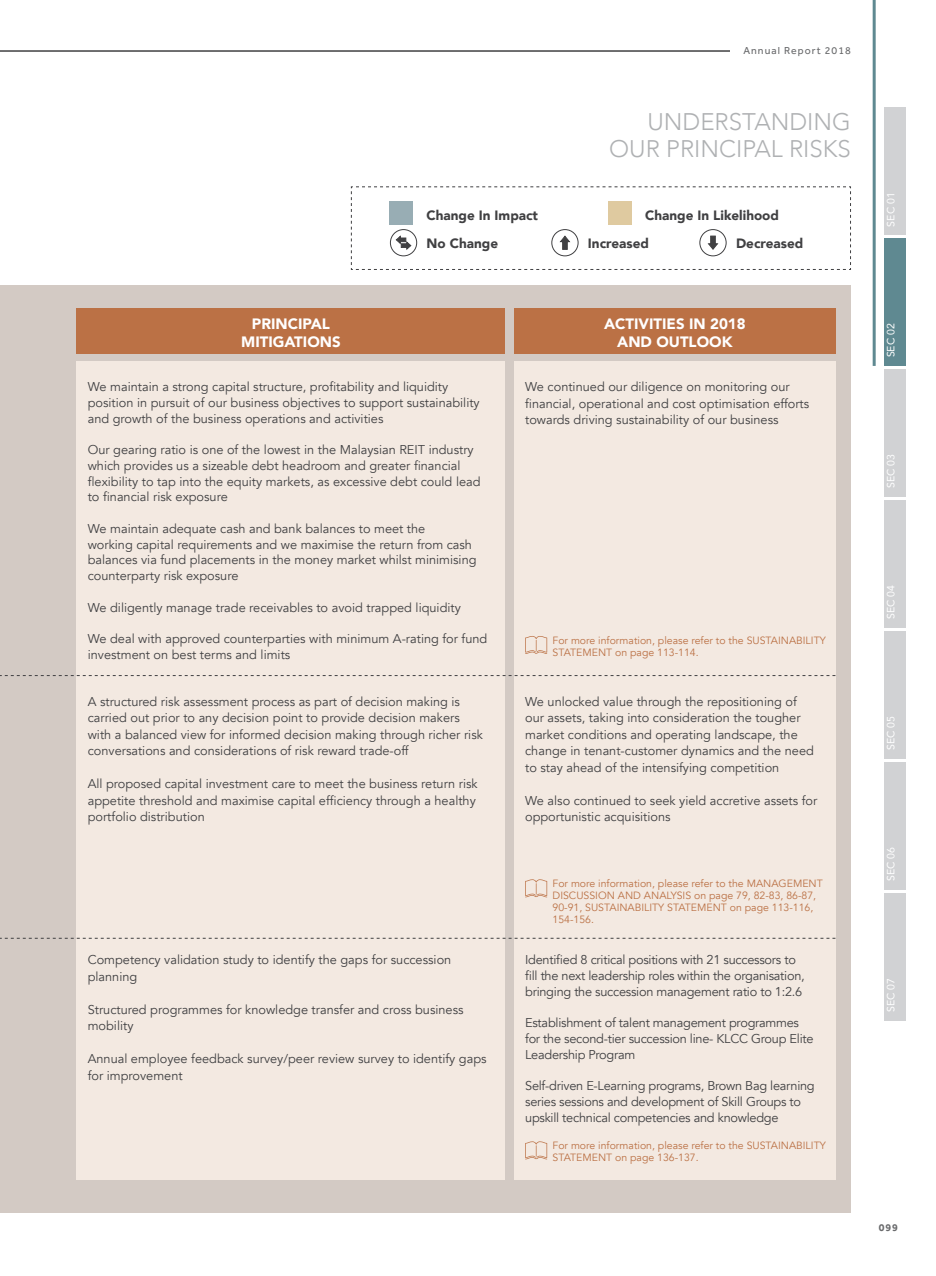
<style>
.page{position:relative;width:936px;height:1276px;background:#fff}
.page>*{position:absolute;margin:0;border:0;box-sizing:border-box;transform-origin:0 0}
.t1{font:300 24px/27px "Avenir";color:#afb1b3;text-align:right}
.t2{font:900 15px/18px "Avenir";color:#fff;text-align:center}
.t3{font:900 13.5px/27.9px "Avenir";color:#404042}
.t4{font:12.75px/16.5px "Avenir";color:#404042}
.t5{font:12.75px/15.8px "Avenir";letter-spacing:-.02em;color:#404042}
.t6{font:10.5px/12px "Avenir";color:#bb7145}
.t7{font:10.5px "Avenir";color:#fff}
.t8{font:10.5px "Effra";letter-spacing:.1em;color:#696a6c}
.t9{font:700 10.5px "Effra";color:#696a6c}
</style>
<div class="page">
<hr style="left:0;top:50px;width:730px;height:2px;background:#404042">
<div style="left:883px;top:108px;width:22px;height:127px;background:#d1d2d4"></div>
<div style="left:883px;top:239px;width:22px;height:127px;background:#5f8991"></div>
<div style="left:883px;top:370px;width:22px;height:127px;background:#d1d2d4"></div>
<div style="left:883px;top:500px;width:22px;height:128px;background:#d1d2d4"></div>
<div style="left:883px;top:631px;width:22px;height:127px;background:#d1d2d4"></div>
<hr style="left:872px;top:0;width:3px;height:366px;background:#5f8991">
<div style="left:883px;top:762px;width:22px;height:127px;background:#d1d2d4"></div>
<div style="left:883px;top:893px;width:22px;height:127px;background:#d1d2d4"></div>
<div style="left:0;top:285px;width:850px;height:927px;background:#d3cac4"></div>
<div style="left:77px;top:361px;width:428px;height:819px;background:#f3e9e1"></div>
<div style="left:514px;top:361px;width:321px;height:819px;background:#f3e9e1"></div>
<div style="left:77px;top:308px;width:428px;height:46px;background:#bb7145"></div>
<div style="left:514px;top:308px;width:321px;height:46px;background:#bb7145"></div>
<svg style="left:0;top:675px;width:835px;height:1px"></svg>
<svg style="left:0;top:938px;width:835px;height:1px"></svg>
<svg style="left:350px;top:186px;width:501px;height:84px"></svg>
<svg style="left:525px;top:636px;width:22px;height:18px"></svg>
<svg style="left:525px;top:1141px;width:22px;height:18px"></svg>
<svg style="left:525px;top:879px;width:22px;height:18px"></svg>
<p class="t8" style="left:743px;top:45px;width:109px">Annual Report 2018</p>
<p class="t3" style="left:426px;top:201px;width:113px">Change In Impact<br>No Change</p>
<h1 class="t1" style="left:609px;top:109px;width:243px">UNDERSTANDING<br>OUR PRINCIPAL RISKS</h1>
<p class="t3" style="left:645px;top:201px;width:135px">Change In Likelihood</p>
<p class="t3" style="left:588px;top:229px;width:63px">Increased</p>
<p class="t3" style="left:736px;top:229px;width:69px">Decreased</p>
<p class="t2" style="left:241px;top:314px;width:101px">PRINCIPAL<br>MITIGATIONS</p>
<p class="t2" style="left:604px;top:314px;width:143px">ACTIVITIES IN 2018<br>AND OUTLOOK</p>
<p class="t4" style="left:88px;top:379px;width:393px;line-height:15.8px">We maintain a strong capital structure, profitability and liquidity position in pursuit of our business objectives to support sustainability and growth of the business operations and activities</p>
<p class="t4" style="left:88px;top:442px;width:394px;line-height:15.8px">Our gearing ratio is one of the lowest in the Malaysian REIT industry which provides us a sizeable debt headroom and greater financial flexibility to tap into the equity markets, as excessive debt could lead to financial risk exposure</p>
<p class="t4" style="left:88px;top:521px;width:390px;line-height:15.8px">We maintain adequate cash and bank balances to meet the<br>working capital requirements and we maximise the return from cash balances via fund placements in the money market whilst minimising counterparty risk exposure</p>
<p class="t4" style="left:88px;top:599px;width:374px">We diligently manage trade receivables to avoid trapped liquidity</p>
<p class="t4" style="left:88px;top:631px;width:401px;line-height:15.8px">We deal with approved counterparties with minimum A-rating for fund investment on best terms and limits</p>
<p class="t4" style="left:88px;top:693px;width:396px">A structured risk assessment process as part of decision making is carried out prior to any decision point to provide decision makers with a balanced view for informed decision making through richer risk conversations and considerations of risk reward trade-off</p>
<p class="t4" style="left:88px;top:776px;width:391px">All proposed capital investment care to meet the business return risk appetite threshold and maximise capital efficiency through a healthy portfolio distribution</p>
<p class="t4" style="left:88px;top:951px;width:365px">Competency validation study to identify the gaps for succession planning</p>
<p class="t4" style="left:88px;top:1001px;width:377px">Structured programmes for knowledge transfer and cross business mobility</p>
<p class="t4" style="left:88px;top:1050px;width:400px">Annual employee feedback survey/peer review survey to identify gaps for improvement</p>
<p class="t4" style="left:525px;top:379px;width:285px">We continued our diligence on monitoring our financial, operational and cost optimisation efforts towards driving sustainability of our business</p>
<p class="t6" style="left:552px;top:634px;width:275px">For more information, please refer to the SUSTAINABILITY<br>STATEMENT on page 113-114.</p>
<p class="t4" style="left:525px;top:693px;width:290px">We unlocked value through the repositioning of our assets, taking into consideration the tougher market conditions and operating landscape, the change in tenant-customer dynamics and the need to stay ahead of the intensifying competition</p>
<p class="t4" style="left:525px;top:792px;width:294px">We also continued to seek yield accretive assets for opportunistic acquisitions</p>
<p class="t6" style="left:552px;top:878px;width:272px">For more information, please refer to the MANAGEMENT DISCUSSION AND ANALYSIS on page 79, 82-83, 86-87, 90-91, SUSTAINABILITY STATEMENT on page 113-116, 154-156.</p>
<p class="t5" style="left:525px;top:952px;width:281px">Identified 8 critical positions with 21 successors to fill the next leadership roles within the organisation, bringing the succession management ratio to 1:2.6</p>
<p class="t5" style="left:525px;top:1015px;width:290px">Establishment of talent management programmes for the second-tier succession line- KLCC Group Elite<br>Leadership Program</p>
<p class="t5" style="left:525px;top:1078px;width:291px">Self-driven E-Learning programs, Brown Bag learning series sessions and development of Skill Groups to upskill technical competencies and knowledge</p>
<p class="t6" style="left:552px;top:1140px;width:275px">For more information, please refer to the SUSTAINABILITY<br>STATEMENT on page 136-137.</p>
<p class="t7" style="left:882px;top:226px;width:36px;rotate:-90deg">SEC 01</p>
<p class="t7" style="left:882px;top:357px;width:36px;rotate:-90deg">SEC 02</p>
<p class="t7" style="left:882px;top:488px;width:36px;rotate:-90deg">SEC 03</p>
<p class="t7" style="left:882px;top:619px;width:36px;rotate:-90deg">SEC 04</p>
<p class="t7" style="left:882px;top:750px;width:36px;rotate:-90deg">SEC 05</p>
<p class="t7" style="left:882px;top:881px;width:36px;rotate:-90deg">SEC 06</p>
<p class="t7" style="left:882px;top:1012px;width:36px;rotate:-90deg">SEC 07</p>
<p class="t9" style="left:878px;top:1220px;width:21px">099</p>
</div>
